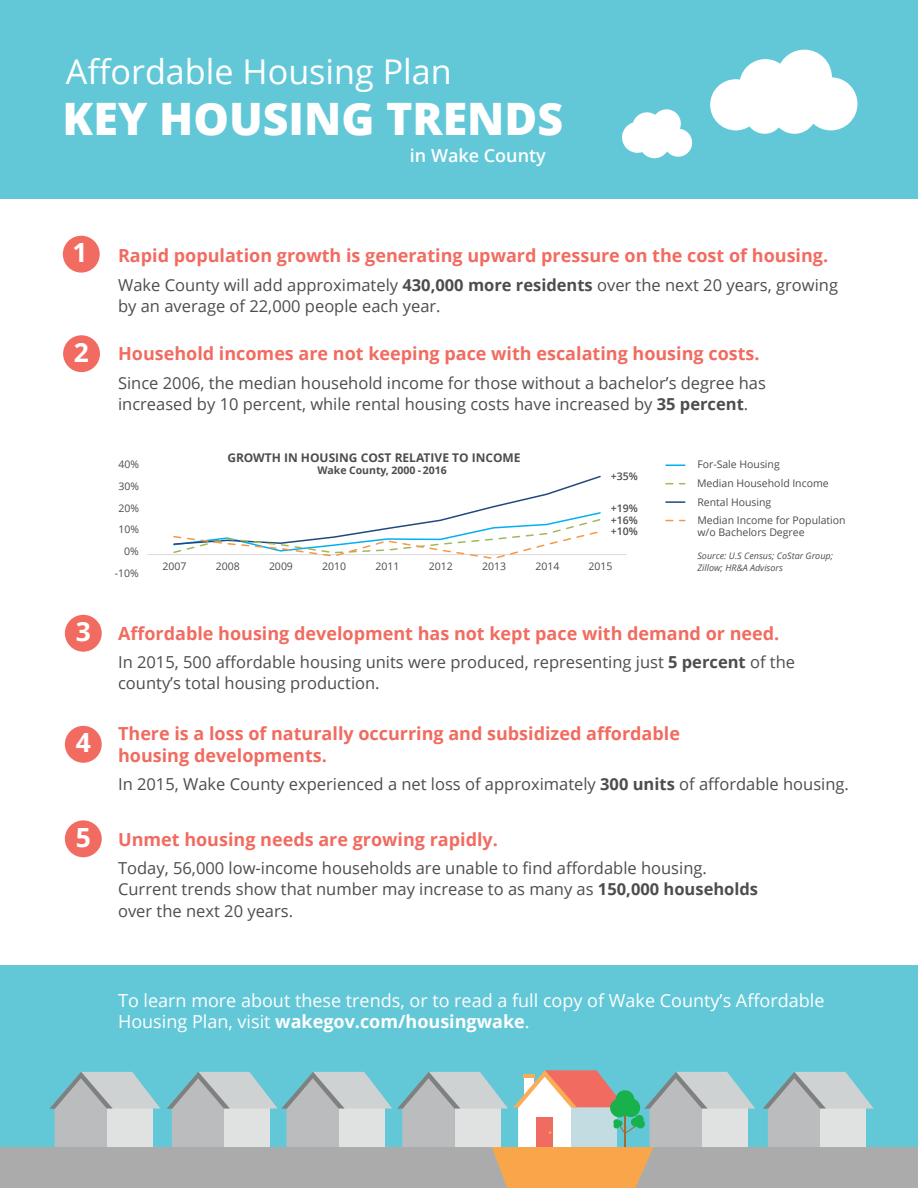
<style>
.page{position:relative;width:918px;height:1188px;background:#62c8d8}
.page>*{position:absolute;margin:0;border:0;box-sizing:border-box;transform-origin:0 0}
.t1{font:800 44.7px "Open Sans";color:#fff}
.t2{font:34.2px "Open Sans";color:#fff}
.t3{font:700 26.4px "Open Sans";color:#fff}
.t4{font:700 18px/21.6px "Open Sans";color:#f16b60}
.t5{font:18px/21.6px "Open Sans";color:#fff}
.t6{font:600 18px "Open Sans";color:#fff}
.t7{font:16.5px/21px "Open Sans";color:#4d4d4d}
.t8{font:700 12px "Open Sans";color:#4d4d4d}
.t9{font:10.5px/12px "Open Sans";color:#4d4d4d}
.t10{font:700 10.5px "Open Sans";color:#4d4d4d}
.t11{font:600 10.5px "Open Sans";color:#4d4d4d}
.t12{font:italic 9px/12px "Open Sans";color:#4d4d4d}
.s1{font-weight:700}
.s2{font-size:26.4px;color:#fff}
</style>
<div class="page">
<svg style="left:0;top:1070px;width:918px;height:118px"></svg>
<div style="left:0;top:200px;width:918px;height:765px;background:#fff"></div>
<svg style="left:622px;top:109px;width:71px;height:50px"></svg>
<svg style="left:710px;top:50px;width:148px;height:84px"></svg>
<div style="left:63px;top:236px;width:37px;height:37px;background:#f16b60;border-radius:50%"></div>
<div style="left:63px;top:335px;width:37px;height:37px;background:#f16b60;border-radius:50%"></div>
<div style="left:65px;top:615px;width:37px;height:37px;background:#f16b60;border-radius:50%"></div>
<div style="left:65px;top:726px;width:37px;height:37px;background:#f16b60;border-radius:50%"></div>
<div style="left:65px;top:820px;width:37px;height:37px;background:#f16b60;border-radius:50%"></div>
<hr style="left:147px;top:554px;width:480px;height:1px;background:#d9d9d9">
<svg style="left:173px;top:475px;width:428px;height:84px"></svg>
<svg style="left:666px;top:465px;width:19px;height:1px"></svg>
<svg style="left:666px;top:501px;width:19px;height:2px"></svg>
<svg style="left:666px;top:483px;width:19px;height:1px"></svg>
<svg style="left:666px;top:520px;width:19px;height:1px"></svg>
<h2 class="t2" style="left:66px;top:49px;width:388px">Affordable Housing Plan</h2>
<h1 class="t1" style="left:63px;top:85px;width:502px">KEY HOUSING TRENDS</h1>
<p class="t6" style="left:410px;top:143px;width:137px">in Wake County</p>
<h3 class="t3" style="left:73px;top:234px;width:17px">1</h3>
<h3 class="t3" style="left:74px;top:334px;width:17px">2</h3>
<p class="t4" style="left:118px;top:244px;width:712px">Rapid population growth is generating upward pressure on the cost of housing.</p>
<p class="t7" style="left:118px;top:274px;width:721px">Wake County will add approximately <span class="s1">430,000 more residents</span> over the next 20 years, growing by an average of 22,000 people each year.</p>
<p class="t4" style="left:118px;top:343px;width:643px">Household incomes are not keeping pace with escalating housing costs.</p>
<p class="t7" style="left:118px;top:372px;width:649px">Since 2006, the median household income for those without a bachelor’s degree has increased by 10 percent, while rental housing costs have increased by <span class="s1">35 percent</span>.</p>
<p class="t9" style="left:118px;top:458px;width:22px">40%</p>
<p class="t9" style="left:118px;top:480px;width:22px">30%</p>
<p class="t9" style="left:118px;top:502px;width:22px">20%</p>
<p class="t8" style="left:228px;top:449px;width:295px">GROWTH IN HOUSING COST RELATIVE TO INCOME</p>
<p class="t10" style="left:317px;top:463px;width:131px">Wake County, 2000 - 2016</p>
<p class="t11" style="left:611px;top:469px;width:29px">+35%</p>
<p class="t11" style="left:611px;top:501px;width:29px">+19%</p>
<p class="t9" style="left:697px;top:458px;width:84px">For-Sale Housing</p>
<p class="t9" style="left:697px;top:496px;width:75px">Rental Housing</p>
<p class="t9" style="left:697px;top:477px;width:133px">Median Household Income</p>
<p class="t9" style="left:118px;top:523px;width:22px">10%</p>
<p class="t11" style="left:611px;top:513px;width:29px">+16%</p>
<p class="t11" style="left:611px;top:524px;width:29px">+10%</p>
<p class="t9" style="left:697px;top:514px;width:150px">Median Income for Population w/o Bachelors Degree</p>
<p class="t9" style="left:124px;top:545px;width:16px">0%</p>
<p class="t9" style="left:115px;top:567px;width:25px">-10%</p>
<p class="t9" style="left:163px;top:560px;width:25px">2007</p>
<p class="t9" style="left:216px;top:560px;width:25px">2008</p>
<p class="t9" style="left:269px;top:560px;width:25px">2009</p>
<p class="t9" style="left:322px;top:560px;width:25px">2010</p>
<p class="t9" style="left:376px;top:560px;width:25px">2011</p>
<p class="t9" style="left:429px;top:560px;width:25px">2012</p>
<p class="t9" style="left:482px;top:560px;width:25px">2013</p>
<p class="t9" style="left:535px;top:560px;width:25px">2014</p>
<p class="t9" style="left:589px;top:560px;width:25px">2015</p>
<p class="t12" style="left:697px;top:550px;width:137px">Source: U.S Census; CoStar Group;<br>Zillow; HR&amp;A Advisors</p>
<p class="t4" style="left:76px;top:622px;width:705px"><span class="s2">3</span> Affordable housing development has not kept pace with demand or need.</p>
<p class="t7" style="left:118px;top:651px;width:679px">In 2015, 500 affordable housing units were produced, representing just <span class="s1">5 percent</span> of the county’s total housing production.</p>
<h3 class="t3" style="left:76px;top:724px;width:17px">4</h3>
<p class="t4" style="left:118px;top:722px;width:563px">There is a loss of naturally occurring and subsidized affordable housing developments.</p>
<p class="t7" style="left:118px;top:773px;width:732px">In 2015, Wake County experienced a net loss of approximately <span class="s1">300 units</span> of affordable housing.</p>
<p class="t4" style="left:76px;top:828px;width:424px"><span class="s2">5</span> Unmet housing needs are growing rapidly.</p>
<p class="t7" style="left:118px;top:857px;width:642px">Today, 56,000 low-income households are unable to find affordable housing.<br>Current trends show that number may increase to as many as <span class="s1">150,000 households </span>over the next 20 years.</p>
<p class="t5" style="left:118px;top:989px;width:708px">To learn more about these trends, or to read a full copy of Wake County’s Affordable<br>Housing Plan, visit <span class="s1">wakegov.com/housingwake</span>.</p>
</div>
